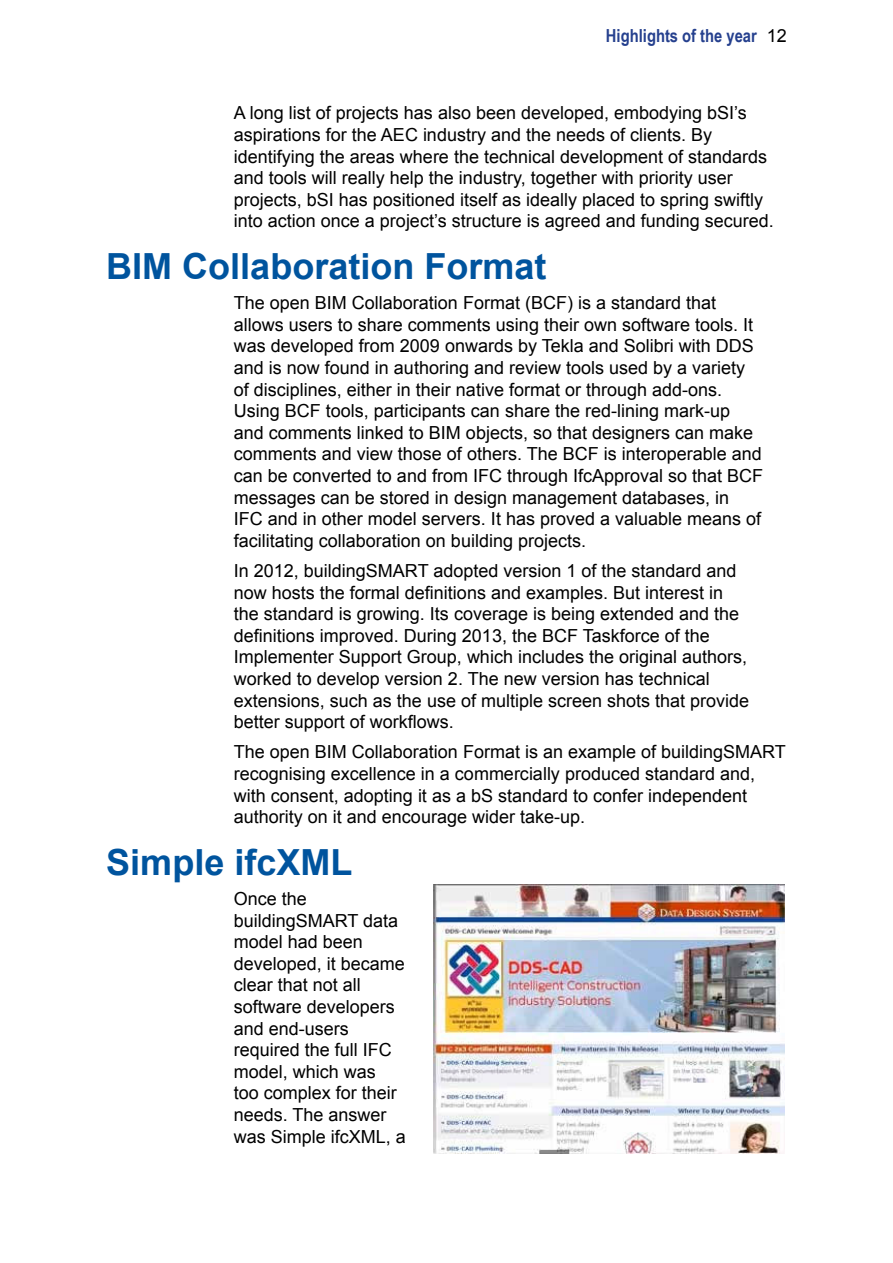
<style>
.page{position:relative;width:893px;height:1263px;background:#fff}
.page>*{position:absolute;margin:0;border:0;box-sizing:border-box;transform-origin:0 0}
.t1{font:700 36px "Arial";color:#00549e}
.t2{font:18px/21.6px "Arial";color:#000}
.t3{font:700 18px "Arial Narrow";color:#25408e}
</style>
<div class="page">
<img style="left:433px;top:884px;width:352px;height:269px">
<p class="t3" style="left:606px;top:29px;width:152px">Highlights of the year</p>
<p class="t2" style="left:767px;top:27px;width:22px">12</p>
<p class="t2" style="left:234px;top:104px;width:541px">A long list of projects has also been developed, embodying bSI’s aspirations for the AEC industry and the needs of clients. By identifying the areas where the technical development of standards and tools will really help the industry, together with priority user projects, bSI has positioned itself as ideally placed to spring swiftly into action once a project’s structure is agreed and funding secured.</p>
<h1 class="t1" style="left:106px;top:253px;width:442px">BIM Collaboration Format</h1>
<p class="t2" style="left:234px;top:292px;width:531px">The open BIM Collaboration Format (BCF) is a standard that allows users to share comments using their own software tools. It was developed from 2009 onwards by Tekla and Solibri with DDS and is now found in authoring and review tools used by a variety of disciplines, either in their native format or through add-ons.<br>Using BCF tools, participants can share the red-lining mark-up and comments linked to BIM objects, so that designers can make comments and view those of others. The BCF is interoperable and can be converted to and from IFC through IfcApproval so that BCF messages can be stored in design management databases, in<br>IFC and in other model servers. It has proved a valuable means of facilitating collaboration on building projects.</p>
<p class="t2" style="left:234px;top:561px;width:517px">In 2012, buildingSMART adopted version 1 of the standard and now hosts the formal definitions and examples. But interest in the standard is growing. Its coverage is being extended and the definitions improved. During 2013, the BCF Taskforce of the Implementer Support Group, which includes the original authors, worked to develop version 2. The new version has technical extensions, such as the use of multiple screen shots that provide better support of workflows.</p>
<p class="t2" style="left:234px;top:743px;width:553px">The open BIM Collaboration Format is an example of buildingSMART recognising excellence in a commercially produced standard and, with consent, adopting it as a bS standard to confer independent authority on it and encourage wider take-up.</p>
<h1 class="t1" style="left:106px;top:849px;width:248px">Simple ifcXML</h1>
<p class="t2" style="left:234px;top:888px;width:174px">Once the buildingSMART data model had been developed, it became clear that not all software developers and end-users required the full IFC model, which was<br>too complex for their needs. The answer was Simple ifcXML, a</p>
</div>
